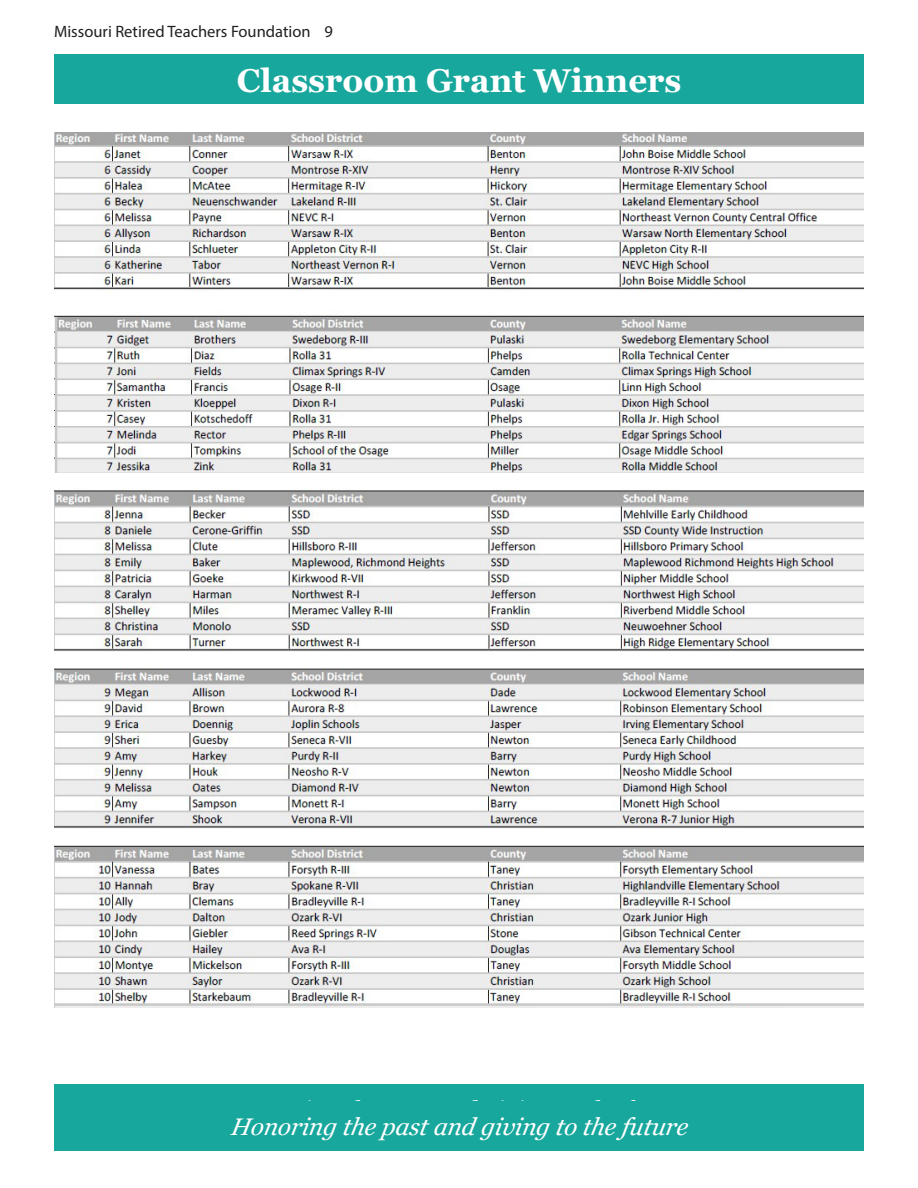
<style>
.page{position:relative;width:918px;height:1188px;background:#fff}
.page>*{position:absolute;margin:0;border:0;box-sizing:border-box;transform-origin:0 0}
.t1{font:700 33px "Georgia";color:#fff}
.t2{font:italic 24px "Georgia";color:#fff}
.t3{font:16.5px "Myriad Pro";color:#231f20}
</style>
<div class="page">
<div style="left:54px;top:1084px;width:810px;height:50px;background:#18a79c"></div>
<div style="left:54px;top:54px;width:810px;height:50px;background:#18a79c"></div>
<div style="left:54px;top:1101px;width:810px;height:49px;background:#18a79c"></div>
<img style="left:54px;top:132px;width:810px;height:160px">
<img style="left:54px;top:315px;width:810px;height:158px">
<img style="left:54px;top:489px;width:810px;height:162px">
<img style="left:54px;top:667px;width:810px;height:161px">
<img style="left:54px;top:846px;width:810px;height:162px">
<p class="t3" style="left:54px;top:22px;width:281px">Missouri Retired Teachers Foundation 9</p>
<p class="t1" style="left:237px;top:59px;width:446px">Classroom Grant Winners</p>
<p class="t2" style="left:231px;top:1111px;width:463px">Honoring the p astand giving to the future</p>
</div>
